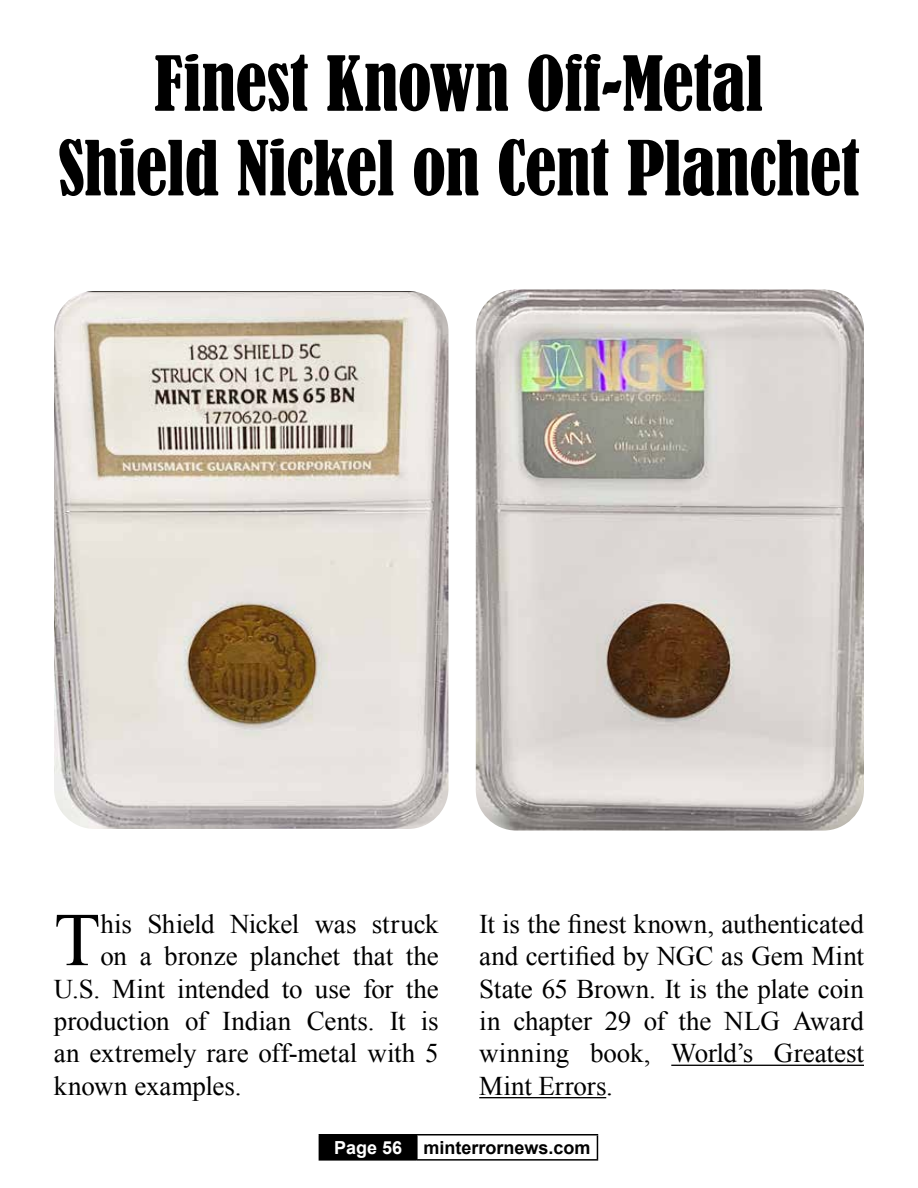
<style>
.page{position:relative;width:918px;height:1188px;background:#fff}
.page>*{position:absolute;margin:0;border:0;box-sizing:border-box;transform-origin:0 0}
.t1{font:75.9px "Times New Roman";color:#000}
.t2{font:condensed 70.5px/84.6px "Bernard";letter-spacing:-.01em;color:#000;text-align:center}
.t3{font:27px/32.4px "Times New Roman";letter-spacing:-.005em;color:#000;text-align:justify}
.t4{font:700 18px "Arial";color:#000}
.s1{color:#fff}
</style>
<div class="page">
<div style="left:319px;top:1135px;width:98px;height:25px;background:#000"></div>
<hr style="left:319px;top:1134px;width:98px;height:2px;background:#000">
<hr style="left:417px;top:1134px;width:181px;height:2px;background:#000">
<hr style="left:416px;top:1136px;width:2px;height:23px;background:#000">
<svg style="left:597px;top:1136px;width:1px;height:23px"></svg>
<hr style="left:319px;top:1159px;width:98px;height:2px;background:#000">
<hr style="left:417px;top:1159px;width:181px;height:2px;background:#000">
<img style="left:54px;top:291px;width:394px;height:538px">
<img style="left:476px;top:289px;width:388px;height:542px">
<hr style="left:671px;top:1065px;width:193px;height:1px;background:#000">
<hr style="left:479px;top:1097px;width:127px;height:1px;background:#000">
<h2 class="t2" style="left:58px;top:42px;width:804px">Finest Known Off-Metal<br>Shield Nickel on Cent Planchet</h2>
<h1 class="t1" style="left:54px;top:889px;width:48px">T</h1>
<p class="t3" style="left:100px;top:907px;width:340px">his Shield Nickel was struck</p>
<p class="t3" style="left:100px;top:939px;width:340px">on a bronze planchet that the</p>
<p class="t3" style="left:54px;top:972px;width:386px">U.S. Mint intended to use for the</p>
<p class="t3" style="left:54px;top:1004px;width:386px">production of Indian Cents. It is</p>
<p class="t3" style="left:54px;top:1037px;width:386px">an extremely rare off-metal with 5</p>
<p class="t3" style="left:54px;top:1069px;width:189px">known examples.</p>
<p class="t3" style="left:479px;top:907px;width:386px">It is the finest known, authenticated and certified by NGC as Gem Mint State 65 Brown. It is the plate coin in chapter 29 of the NLG Award winning book, World’s Greatest Mint Errors.</p>
<p class="t4" style="left:334px;top:1136px;width:258px"><span class="s1">Page 56</span> minterrornews.com</p>
</div>
